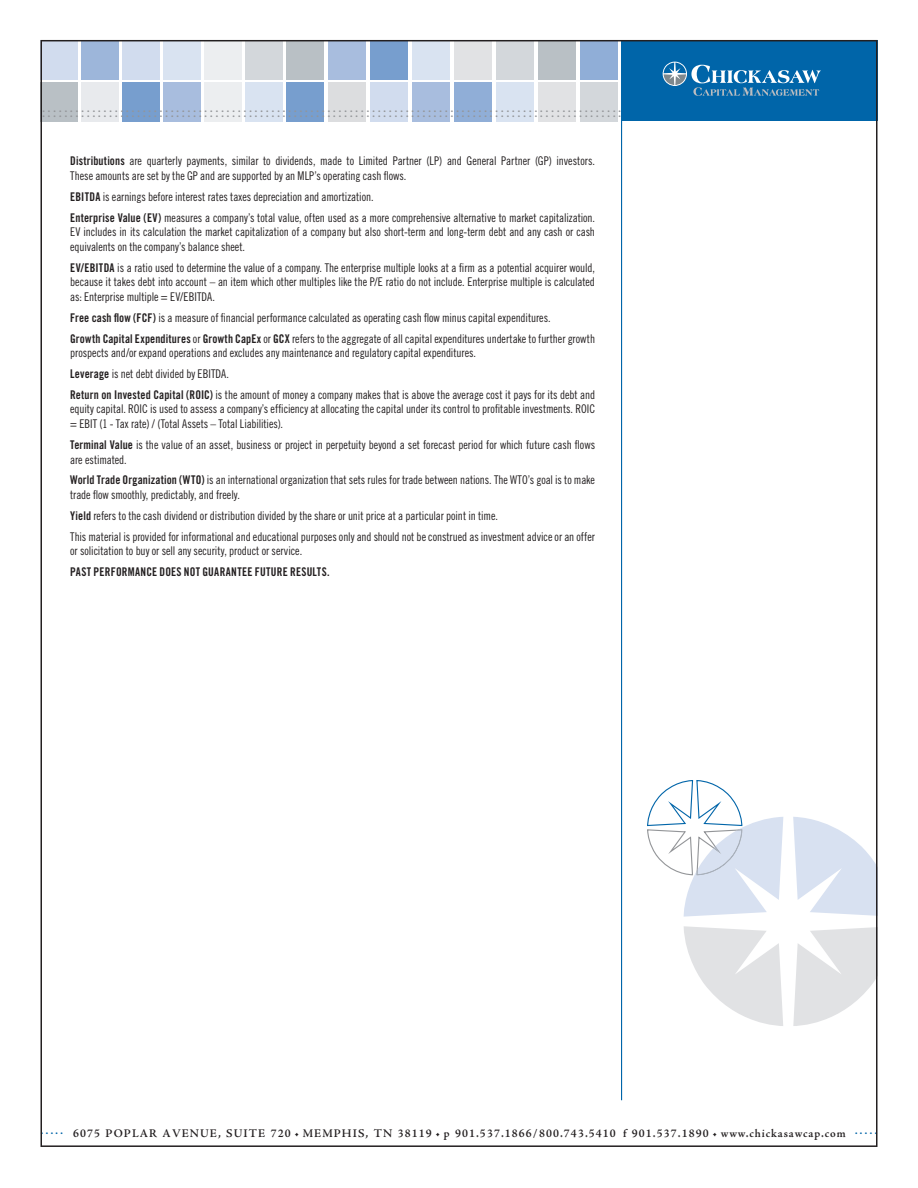
<style>
.page{position:relative;width:918px;height:1188px;background:#fff}
.page>*{position:absolute;margin:0;border:0;box-sizing:border-box;transform-origin:0 0}
.t1{font:15px "AG Book Rounded";color:#939598}
.t2{font:12px/14.7px "Trade Gothic LT Std Cn 18";letter-spacing:-.005em;color:#231f20;scale:.95 1}
.t3{font:12px "Trade Gothic LT Std Bd Cn 20";letter-spacing:.02em;color:#231f20;scale:.95 1}
.t4{font:600 11.7px "Adobe Jenson Pro";letter-spacing:.095em;color:#231f20}
.s1{font-family:"Trade Gothic LT Std Bd Cn 20"}
</style>
<div class="page">
<svg style="left:647px;top:780px;width:136px;height:137px"></svg>
<svg style="left:793px;top:817px;width:82px;height:99px"></svg>
<svg style="left:684px;top:926px;width:99px;height:100px"></svg>
<svg style="left:793px;top:927px;width:82px;height:99px"></svg>
<div style="left:621px;top:40px;width:257px;height:82px;background:#0065a9"></div>
<svg style="left:663px;top:62px;width:158px;height:34px"></svg>
<div style="left:287px;top:40px;width:37px;height:40px;background:#b9c0c5"></div>
<div style="left:287px;top:82px;width:37px;height:40px;background:#779ece"></div>
<div style="left:246px;top:40px;width:37px;height:40px;background:#d3d7db"></div>
<div style="left:246px;top:82px;width:37px;height:40px;background:#d9e3f1"></div>
<div style="left:205px;top:40px;width:37px;height:40px;background:#eceef0"></div>
<div style="left:205px;top:82px;width:37px;height:40px;background:#eceef0"></div>
<div style="left:164px;top:40px;width:37px;height:40px;background:#d9e3f1"></div>
<div style="left:164px;top:82px;width:37px;height:40px;background:#a8bdde"></div>
<div style="left:123px;top:40px;width:37px;height:40px;background:#d1dcee"></div>
<div style="left:123px;top:82px;width:37px;height:40px;background:#779ece"></div>
<div style="left:82px;top:40px;width:37px;height:40px;background:#9db6da"></div>
<div style="left:82px;top:82px;width:37px;height:40px;background:#e8eaed"></div>
<div style="left:40px;top:40px;width:38px;height:40px;background:#d1dcee"></div>
<div style="left:40px;top:82px;width:38px;height:40px;background:#b9c0c5"></div>
<div style="left:328px;top:40px;width:38px;height:40px;background:#a8bdde"></div>
<div style="left:328px;top:82px;width:38px;height:40px;background:#dcdddf"></div>
<div style="left:370px;top:40px;width:38px;height:40px;background:#779ece"></div>
<div style="left:370px;top:82px;width:38px;height:40px;background:#d1dcee"></div>
<div style="left:412px;top:40px;width:38px;height:40px;background:#d9e3f1"></div>
<div style="left:412px;top:82px;width:38px;height:40px;background:#a8bdde"></div>
<div style="left:454px;top:40px;width:38px;height:40px;background:#e1e2e4"></div>
<div style="left:454px;top:82px;width:38px;height:40px;background:#90aed7"></div>
<div style="left:496px;top:40px;width:38px;height:40px;background:#d3d7db"></div>
<div style="left:496px;top:82px;width:38px;height:40px;background:#d9e3f1"></div>
<div style="left:538px;top:40px;width:38px;height:40px;background:#b9c0c5"></div>
<div style="left:538px;top:82px;width:38px;height:40px;background:#e1e2e4"></div>
<div style="left:580px;top:40px;width:38px;height:40px;background:#90aed7"></div>
<div style="left:580px;top:82px;width:38px;height:40px;background:#d3d7db"></div>
<hr style="left:621px;top:121px;width:1px;height:979px;background:#0065a9">
<p class="t1" style="left:42px;top:98px;width:581px">........................................................................................................</p>
<p class="t1" style="left:42px;top:103px;width:581px">........................................................................................................</p>
<p class="t2" style="left:70px;top:154px;width:554px"><span class="s1">Distributions</span> are quarterly payments, similar to dividends, made to Limited Partner (LP) and General Partner (GP) investors.<br>These amounts are set by the GP and are supported by an MLP’s operating cash flows.</p>
<p class="t2" style="left:70px;top:189px;width:321px"><span class="s1">EBITDA</span> is earnings before interest rates taxes depreciation and amortization.</p>
<p class="t2" style="left:70px;top:210px;width:554px;text-align:justify"><span class="s1">Enterprise Value (EV)</span> measures a company’s total value, often used as a more comprehensive alternative to market capitalization.<br>EV includes in its calculation the market capitalization of a company but also short-term and long-term debt and any cash or cash equivalents on the company’s balance sheet.</p>
<p class="t2" style="left:70px;top:260px;width:554px;text-align:justify"><span class="s1">EV/EBITDA</span> is a ratio used to determine the value of a company. The enterprise multiple looks at a firm as a potential acquirer would, because it takes debt into account – an item which other multiples like the P/E ratio do not include. Enterprise multiple is calculated as: Enterprise multiple = EV/EBITDA.</p>
<p class="t2" style="left:70px;top:310px;width:507px"><span class="s1">Free cash flow (FCF)</span> is a measure of financial performance calculated as operating cash flow minus capital expenditures.</p>
<p class="t2" style="left:70px;top:331px;width:554px"><span class="s1">Growth Capital Expenditures</span> or <span class="s1">Growth CapEx</span> or <span class="s1">GCX</span> refers to the aggregate of all capital expenditures undertake to further growth prospects and/or expand operations and excludes any maintenance and regulatory capital expenditures.</p>
<p class="t2" style="left:70px;top:366px;width:169px"><span class="s1">Leverage</span> is net debt divided by EBITDA.</p>
<p class="t2" style="left:70px;top:387px;width:554px;text-align:justify"><span class="s1">Return on Invested Capital (ROIC)</span> is the amount of money a company makes that is above the average cost it pays for its debt and equity capital. ROIC is used to assess a company’s efficiency at allocating the capital under its control to profitable investments. ROIC = EBIT (1 - Tax rate) / (Total Assets – Total Liabilities).</p>
<p class="t2" style="left:70px;top:437px;width:554px"><span class="s1">Terminal Value</span> is the value of an asset, business or project in perpetuity beyond a set forecast period for which future cash flows are estimated.</p>
<p class="t2" style="left:70px;top:473px;width:554px"><span class="s1">World Trade Organization (WTO)</span> is an international organization that sets rules for trade between nations. The WTO’s goal is to make trade flow smoothly, predictably, and freely.</p>
<p class="t2" style="left:70px;top:508px;width:452px"><span class="s1">Yield</span> refers to the cash dividend or distribution divided by the share or unit price at a particular point in time.</p>
<p class="t2" style="left:70px;top:529px;width:554px">This material is provided for informational and educational purposes only and should not be construed as investment advice or an offer or solicitation to buy or sell any security, product or service.</p>
<p class="t3" style="left:70px;top:565px;width:275px">PAST PERFORMANCE DOES NOT GUARANTEE FUTURE RESULTS.</p>
<p class="t4" style="left:40px;top:1126px;width:838px"><sup>.....</sup> 6075 POPLAR AVENUE, SUITE 720 • MEMPHIS, TN 38119 • p 901.537.1866/800.743.5410 f 901.537.1890 • www.chickasawcap.com <sup>.....</sup></p>
</div>
